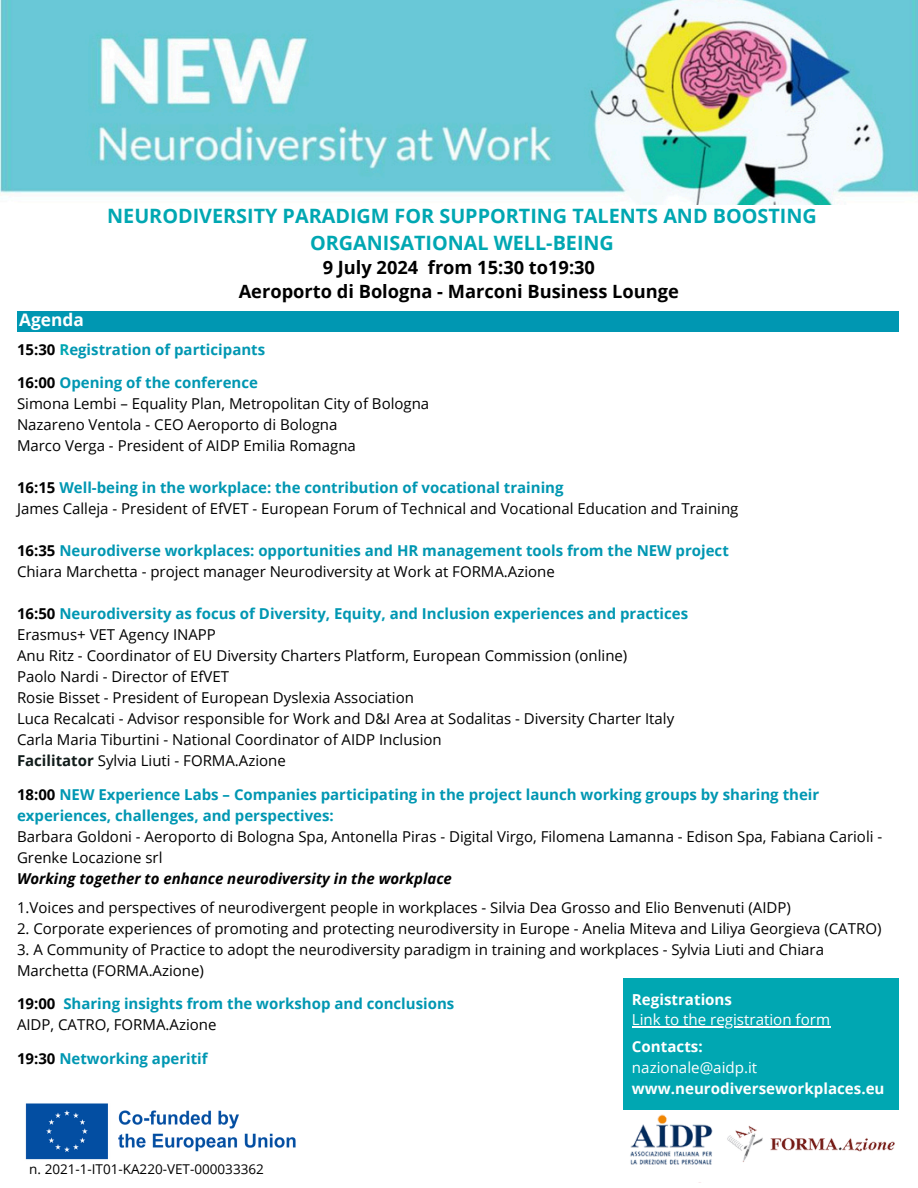
<style>
.page{position:relative;width:918px;height:1188px;background:#fff}
.page>*{position:absolute;margin:0;border:0;box-sizing:border-box;transform-origin:0 0}
.t1{font:700 19.8px/27px "Open Sans";color:#00a7b2;text-align:center}
.t2{font:700 18.3px/24.8px "Open Sans";color:#000;text-align:center}
.t3{font:700 17.25px "Open Sans";color:#fff}
.t4{font:700 15.15px/21px "Open Sans";color:#fff}
.t5{font:15.15px "Open Sans";color:#fff}
.t6{font:15px/21px "Open Sans";color:#000}
.t7{font:700 15px/21px "Open Sans";color:#0097b2}
.t8{font:italic 700 15px "Open Sans";color:#000}
.t9{font:13.5px "Open Sans";color:#000}
.s1{color:#000}
.s2{color:#00a7b2}
.s3{font-weight:700}
.s4{font-weight:700;color:#0097b2}
.s5{font-weight:400;color:#000}
.s6{font-weight:700;color:#111c1b}
.s7{font-weight:400}
</style>
<div class="page">
<img style="left:0;top:0;width:918px;height:205px">
<div style="left:17px;top:311px;width:882px;height:20px;background:#0097b2"></div>
<img style="left:630px;top:1114px;width:83px;height:51px">
<div style="left:623px;top:978px;width:276px;height:132px;background:#00a7b2"></div>
<img style="left:727px;top:1125px;width:168px;height:37px">
<img style="left:25px;top:1103px;width:271px;height:57px">
<hr style="left:632px;top:1026px;width:198px;height:1px;background:#fff">
<p class="t1" style="left:107px;top:202px;width:711px">NEURODIVERSITY PARADIGM FOR SUPPORTING TALENTS AND BOOSTING<br>ORGANISATIONAL WELL-BEING</p>
<p class="t2" style="left:239px;top:254px;width:442px">9 July 2024 from 15:30 to19:30<br>Aeroporto di Bologna - Marconi Business Lounge</p>
<h1 class="t3" style="left:19px;top:308px;width:66px">Agenda</h1>
<p class="t7" style="left:17px;top:338px;width:250px"><span class="s1">15:30</span> <span class="s2">R</span>egistration of participants</p>
<p class="t6" style="left:17px;top:372px;width:414px"><span class="s3">16:00</span> <span class="s4">Opening of the conference<br></span>Simona Lembi – Equality Plan, Metropolitan City of Bologna Nazareno Ventola - CEO Aeroporto di Bologna<br>Marco Verga - President of AIDP Emilia Romagna</p>
<p class="t6" style="left:17px;top:477px;width:723px"><span class="s3">16:15</span> <span class="s4">Well-being in the workplace: the contribution of vocational training<br></span>James Calleja - President of EfVET - European Forum of Technical and Vocational Education and Training</p>
<p class="t7" style="left:17px;top:540px;width:713px"><span class="s1">16:35</span> Neurodiverse workplaces: opportunities and HR management tools from the NEW project<br><span class="s5">Chiara Marchetta - project manager Neurodiversity at Work at FORMA.Azione</span></p>
<p class="t6" style="left:17px;top:603px;width:673px"><span class="s3">16:50</span> <span class="s4">Neurodiversity as focus of Diversity, Equity, and Inclusion experiences and practices </span>Erasmus+ VET Agency INAPP<br>Anu Ritz - Coordinator of EU Diversity Charters Platform, European Commission (online)<br>Paolo Nardi - Director of EfVET<br>Rosie Bisset - President of European Dyslexia Association<br>Luca Recalcati - Advisor responsible for Work and D&amp;I Area at Sodalitas - Diversity Charter Italy Carla Maria Tiburtini - National Coordinator of AIDP Inclusion<br><span class="s6">Facilitator</span> Sylvia Liuti - FORMA.Azione</p>
<p class="t7" style="left:17px;top:783px;width:804px"><span class="s1">18:00</span> NEW Experience Labs – Companies participating in the project launch working groups by sharing their experiences, challenges, and perspectives:</p>
<p class="t6" style="left:17px;top:825px;width:867px">Barbara Goldoni - Aeroporto di Bologna Spa, Antonella Piras - Digital Virgo, Filomena Lamanna - Edison Spa, Fabiana Carioli -<br>Grenke Locazione srl</p>
<p class="t8" style="left:17px;top:868px;width:436px">Working together to enhance neurodiversity in the workplace</p>
<p class="t6" style="left:17px;top:896px;width:775px">1.Voices and perspectives of neurodivergent people in workplaces - Silvia Dea Grosso and Elio Benvenuti (AIDP)</p>
<p class="t6" style="left:17px;top:917px;width:866px">2. Corporate experiences of promoting and protecting neurodiversity in Europe - Anelia Miteva and Liliya Georgieva (CATRO)</p>
<p class="t6" style="left:17px;top:938px;width:809px">3. A Community of Practice to adopt the neurodiversity paradigm in training and workplaces - Sylvia Liuti and Chiara<br>Marchetta (FORMA.Azione)</p>
<p class="t7" style="left:17px;top:993px;width:439px"><span class="s1">19:00</span> Sharing insights from the workshop and conclusions<br><span class="s5">AIDP, CATRO, FORMA.Azione</span></p>
<p class="t7" style="left:17px;top:1047px;width:192px"><span class="s1">19:30</span> Networking aperitif</p>
<h5 class="t4" style="left:632px;top:1036px;width:254px">Contacts:<br><span class="s7">nazionale@aidp.it </span>www.neurodiverseworkplaces.eu</h5>
<p class="t4" style="left:632px;top:988px;width:102px">Registrations</p>
<p class="t5" style="left:632px;top:1009px;width:200px">Link to the registration form</p>
<p class="t9" style="left:29px;top:1160px;width:236px">n. 2021-1-IT01-KA220-VET-000033362</p>
</div>
